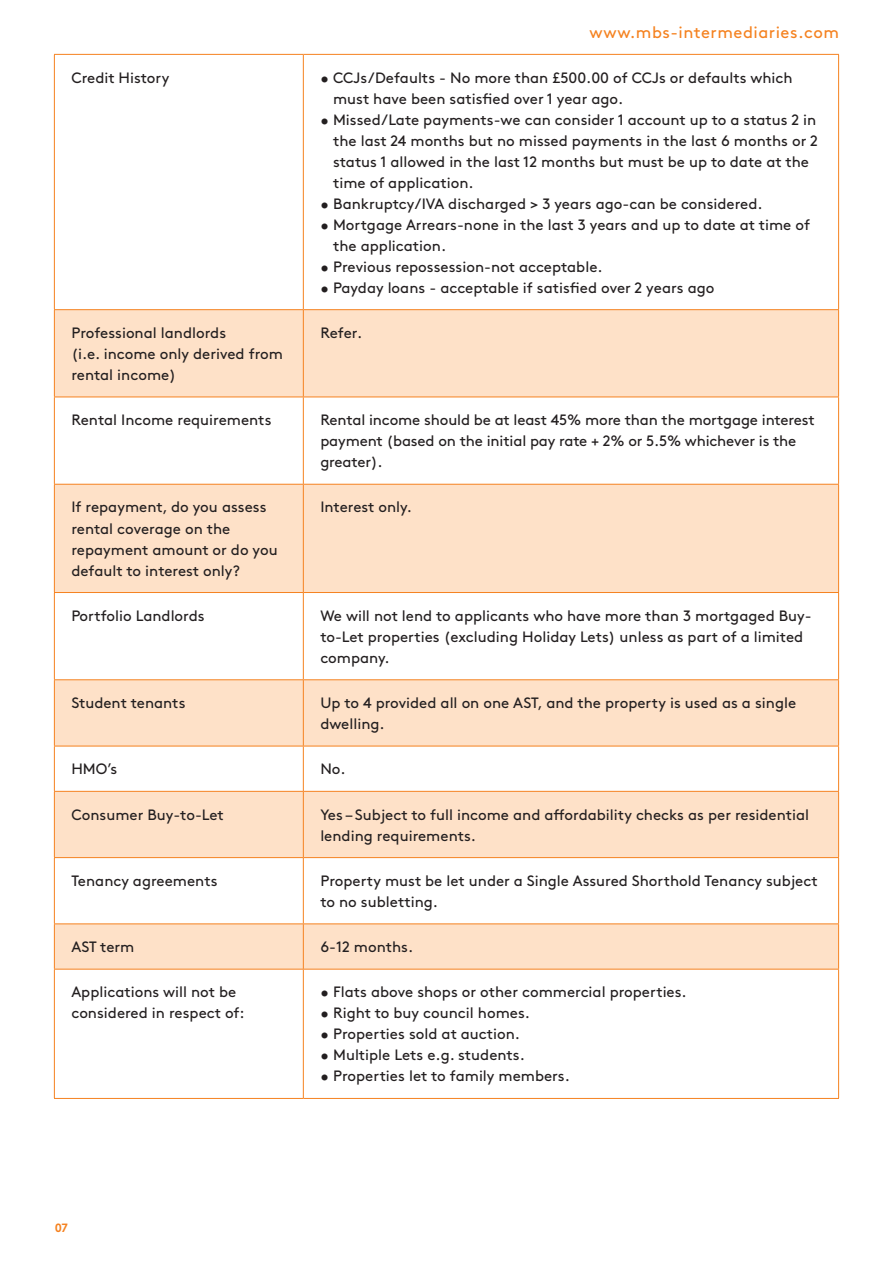
<style>
.page{position:relative;width:893px;height:1263px;background:#fff}
.page>*{position:absolute;margin:0;border:0;box-sizing:border-box;transform-origin:0 0}
.t1{font:16.5px "Brown";letter-spacing:.03em;color:#f58220}
.t2{font:15px/21px "Brown";color:#231f20}
.t3{font:700 12px "Brown";color:#f58220}
</style>
<div class="page">
<svg style="left:55px;top:310px;width:783px;height:659px;fill:#fee1c8"></svg>
<hr style="left:54px;top:55px;width:1px;height:254px;background:#f58220">
<hr style="left:54px;top:310px;width:1px;height:87px;background:#f58220">
<hr style="left:54px;top:397px;width:1px;height:87px;background:#f58220">
<hr style="left:54px;top:485px;width:1px;height:107px;background:#f58220">
<hr style="left:54px;top:593px;width:1px;height:86px;background:#f58220">
<hr style="left:54px;top:680px;width:1px;height:66px;background:#f58220">
<hr style="left:54px;top:746px;width:1px;height:45px;background:#f58220">
<hr style="left:54px;top:792px;width:1px;height:65px;background:#f58220">
<hr style="left:54px;top:858px;width:1px;height:65px;background:#f58220">
<hr style="left:54px;top:924px;width:1px;height:45px;background:#f58220">
<hr style="left:54px;top:54px;width:249px;height:1px;background:#f58220">
<hr style="left:303px;top:54px;width:536px;height:1px;background:#f58220">
<hr style="left:303px;top:55px;width:1px;height:254px;background:#f58220">
<hr style="left:838px;top:55px;width:1px;height:254px;background:#f58220">
<hr style="left:303px;top:310px;width:1px;height:87px;background:#f58220">
<hr style="left:838px;top:310px;width:1px;height:87px;background:#f58220">
<hr style="left:303px;top:397px;width:1px;height:87px;background:#f58220">
<hr style="left:838px;top:397px;width:1px;height:87px;background:#f58220">
<hr style="left:303px;top:485px;width:1px;height:107px;background:#f58220">
<hr style="left:838px;top:485px;width:1px;height:107px;background:#f58220">
<hr style="left:303px;top:593px;width:1px;height:86px;background:#f58220">
<hr style="left:838px;top:593px;width:1px;height:86px;background:#f58220">
<hr style="left:303px;top:680px;width:1px;height:66px;background:#f58220">
<hr style="left:838px;top:680px;width:1px;height:66px;background:#f58220">
<hr style="left:303px;top:746px;width:1px;height:45px;background:#f58220">
<hr style="left:838px;top:746px;width:1px;height:45px;background:#f58220">
<hr style="left:303px;top:792px;width:1px;height:65px;background:#f58220">
<hr style="left:838px;top:792px;width:1px;height:65px;background:#f58220">
<hr style="left:303px;top:858px;width:1px;height:65px;background:#f58220">
<hr style="left:838px;top:858px;width:1px;height:65px;background:#f58220">
<hr style="left:303px;top:924px;width:1px;height:45px;background:#f58220">
<hr style="left:838px;top:924px;width:1px;height:45px;background:#f58220">
<hr style="left:54px;top:309px;width:249px;height:1px;background:#f58220">
<hr style="left:303px;top:309px;width:536px;height:1px;background:#f58220">
<hr style="left:54px;top:397px;width:249px;height:1px;background:#f58220">
<hr style="left:303px;top:397px;width:536px;height:1px;background:#f58220">
<hr style="left:54px;top:484px;width:249px;height:1px;background:#f58220">
<hr style="left:303px;top:484px;width:536px;height:1px;background:#f58220">
<hr style="left:54px;top:592px;width:249px;height:1px;background:#f58220">
<hr style="left:303px;top:592px;width:536px;height:1px;background:#f58220">
<hr style="left:54px;top:679px;width:249px;height:1px;background:#f58220">
<hr style="left:303px;top:679px;width:536px;height:1px;background:#f58220">
<hr style="left:54px;top:746px;width:249px;height:1px;background:#f58220">
<hr style="left:303px;top:746px;width:536px;height:1px;background:#f58220">
<hr style="left:54px;top:791px;width:249px;height:1px;background:#f58220">
<hr style="left:303px;top:791px;width:536px;height:1px;background:#f58220">
<hr style="left:54px;top:857px;width:249px;height:1px;background:#f58220">
<hr style="left:303px;top:857px;width:536px;height:1px;background:#f58220">
<hr style="left:54px;top:923px;width:249px;height:1px;background:#f58220">
<hr style="left:303px;top:923px;width:536px;height:1px;background:#f58220">
<hr style="left:54px;top:969px;width:1px;height:129px;background:#f58220">
<hr style="left:54px;top:969px;width:249px;height:1px;background:#f58220">
<hr style="left:303px;top:969px;width:536px;height:1px;background:#f58220">
<hr style="left:303px;top:969px;width:1px;height:129px;background:#f58220">
<hr style="left:838px;top:969px;width:1px;height:129px;background:#f58220">
<hr style="left:54px;top:1098px;width:249px;height:1px;background:#f58220">
<hr style="left:303px;top:1098px;width:536px;height:1px;background:#f58220">
<p class="t1" style="left:589px;top:20px;width:251px">www.mbs-intermediaries.com</p>
<p class="t2" style="left:71px;top:66px;width:100px">Credit History</p>
<p class="t2" style="left:333px;top:66px;width:461px;text-indent:-13px">• CCJs/Defaults - No more than £500.00 of CCJs or defaults which must have been satisfied over 1 year ago.</p>
<p class="t2" style="left:333px;top:108px;width:486px;text-indent:-13px">• Missed/Late payments-we can consider 1 account up to a status 2 in the last 24 months but no missed payments in the last 6 months or 2 status 1 allowed in the last 12 months but must be up to date at the time of application.</p>
<p class="t2" style="left:320px;top:192px;width:444px">• Bankruptcy/IVA discharged &gt; 3 years ago-can be considered.</p>
<p class="t2" style="left:333px;top:213px;width:479px;text-indent:-13px">• Mortgage Arrears-none in the last 3 years and up to date at time of the application.</p>
<p class="t2" style="left:320px;top:255px;width:284px">• Previous repossession-not acceptable.</p>
<p class="t2" style="left:320px;top:276px;width:396px">• Payday loans - acceptable if satisfied over 2 years ago</p>
<p class="t2" style="left:71px;top:321px;width:156px">Professional landlords</p>
<p class="t2" style="left:71px;top:342px;width:213px">(i.e. income only derived from rental income)</p>
<p class="t2" style="left:320px;top:321px;width:43px">Refer.</p>
<p class="t2" style="left:71px;top:408px;width:202px">Rental Income requirements</p>
<p class="t2" style="left:320px;top:408px;width:496px">Rental income should be at least 45% more than the mortgage interest payment (based on the initial pay rate + 2% or 5.5% whichever is the greater).</p>
<p class="t2" style="left:71px;top:495px;width:208px">If repayment, do you assess rental coverage on the repayment amount or do you default to interest only?</p>
<p class="t2" style="left:320px;top:495px;width:93px">Interest only.</p>
<p class="t2" style="left:71px;top:604px;width:135px">Portfolio Landlords</p>
<p class="t2" style="left:320px;top:604px;width:493px">We will not lend to applicants who have more than 3 mortgaged Buy&shy;to-Let properties (excluding Holiday Lets) unless as part of a limited company.</p>
<p class="t2" style="left:71px;top:691px;width:116px">Student tenants</p>
<p class="t2" style="left:320px;top:691px;width:477px">Up to 4 provided all on one AST, and the property is used as a single dwelling.</p>
<p class="t2" style="left:71px;top:757px;width:48px">HMO’s</p>
<p class="t2" style="left:320px;top:757px;width:27px">No.</p>
<p class="t2" style="left:71px;top:803px;width:154px">Consumer Buy-to-Let</p>
<p class="t2" style="left:320px;top:803px;width:490px">Yes – Subject to full income and affordability checks as per residential lending requirements.</p>
<p class="t2" style="left:71px;top:869px;width:148px">Tenancy agreements</p>
<p class="t2" style="left:320px;top:869px;width:499px">Property must be let under a Single Assured Shorthold Tenancy subject to no subletting.</p>
<p class="t2" style="left:71px;top:935px;width:65px">AST term</p>
<p class="t2" style="left:320px;top:935px;width:94px">6-12 months.</p>
<p class="t2" style="left:71px;top:980px;width:175px">Applications will not be considered in respect of:</p>
<p class="t2" style="left:320px;top:980px;width:368px">• Flats above shops or other commercial properties.</p>
<p class="t2" style="left:320px;top:1001px;width:211px">• Right to buy council homes.</p>
<p class="t2" style="left:320px;top:1022px;width:201px">• Properties sold at auction.</p>
<p class="t2" style="left:320px;top:1043px;width:206px">• Multiple Lets e.g. students.</p>
<p class="t2" style="left:320px;top:1064px;width:251px">• Properties let to family members.</p>
<p class="t3" style="left:55px;top:1218px;width:15px">07</p>
</div>
